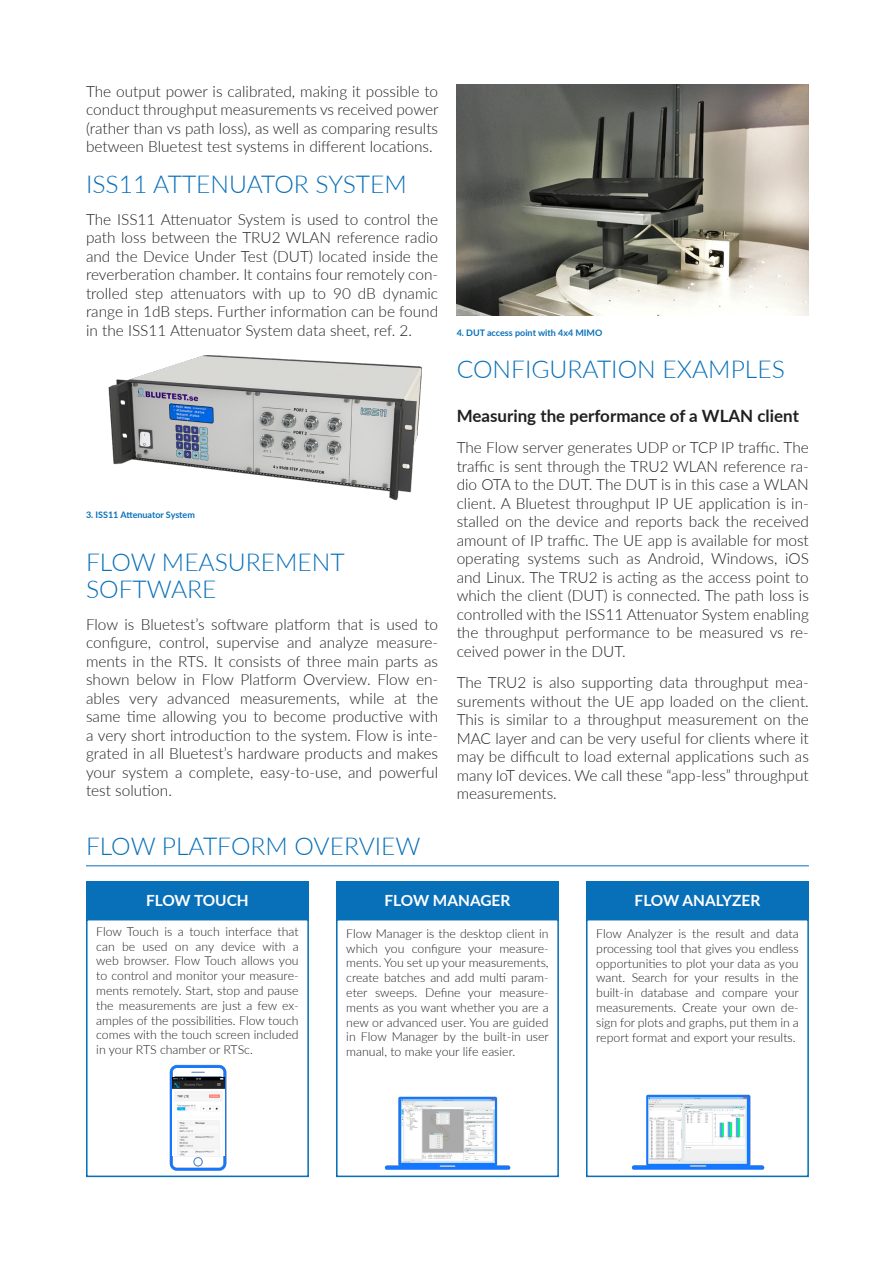
<style>
.page{position:relative;width:893px;height:1263px;background:#fff}
.page>*{position:absolute;margin:0;border:0;box-sizing:border-box;transform-origin:0 0}
.Headline_1{font:300 24.6px/27.8px "Lato";color:#0870b9}
.Headline_2{font:700 16.95px "Lato";color:#231f20}
.Application_Note_Basic_Paragraph{font:300 15.45px/18.5px "Lato";color:#231f20;text-align:justify}
.Rubrik_2{font:700 15.45px "Lato";color:#fff}
.t1{font:300 12.3px/14.9px "Lato";color:#231f20;text-align:justify}
.Caption_Application_Note{font:700 9px "Lato";color:#0870b9}
</style>
<div class="page">
<img style="left:108px;top:356px;width:314px;height:145px">
<img style="left:457px;top:84px;width:352px;height:232px">
<div style="left:336px;top:881px;width:223px;height:38px;background:#0870b9"></div>
<div style="left:586px;top:881px;width:223px;height:38px;background:#0870b9"></div>
<div style="left:336px;top:919px;width:223px;height:258px;border:2px solid #0870b9"></div>
<hr style="left:86px;top:865px;width:723px;height:1px;background:#0870b9">
<div style="left:586px;top:919px;width:223px;height:258px;border:2px solid #0870b9"></div>
<div style="left:86px;top:881px;width:223px;height:38px;background:#0870b9"></div>
<div style="left:86px;top:919px;width:223px;height:258px;border:2px solid #0870b9"></div>
<img style="left:169px;top:1064px;width:58px;height:107px">
<img style="left:173px;top:1077px;width:51px;height:78px">
<img style="left:385px;top:1096px;width:126px;height:74px">
<img style="left:631px;top:1094px;width:133px;height:76px">
<img style="left:649px;top:1097px;width:98px;height:66px">
<img style="left:402px;top:1100px;width:93px;height:62px">
<p class="Application_Note_Basic_Paragraph" style="left:86px;top:81px;width:354px">The output power is calibrated, making it possible to conduct throughput measurements vs received power (rather than vs path loss), as well as comparing results between Bluetest test systems in different locations.</p>
<p class="Headline_1" style="left:86px;top:169px;width:322px">ISS11 ATTENUATOR SYSTEM</p>
<p class="Application_Note_Basic_Paragraph" style="left:86px;top:209px;width:354px">The ISS11 Attenuator System is used to control the path loss between the TRU2 WLAN reference radio and the Device Under Test (DUT) located inside the reverberation chamber. It contains four remotely con&shy;trolled step attenuators with up to 90 dB dynamic range in 1dB steps. Further information can be found in the ISS11 Attenuator System data sheet, ref. 2.</p>
<p class="Caption_Application_Note" style="left:86px;top:508px;width:110px">3. ISS11 Attenuator System</p>
<p class="Headline_1" style="left:86px;top:547px;width:260px">FLOW MEASUREMENT<br>SOFTWARE</p>
<p class="Application_Note_Basic_Paragraph" style="left:86px;top:614px;width:354px">Flow is Bluetest’s software platform that is used to configure, control, supervise and analyze measure&shy;ments in the RTS. It consists of three main parts as shown below in Flow Platform Overview. Flow en&shy;ables very advanced measurements, while at the same time allowing you to become productive with a very short introduction to the system. Flow is inte&shy;grated in all Bluetest’s hardware products and makes your system a complete, easy-to-use, and powerful test solution.</p>
<p class="Headline_1" style="left:86px;top:831px;width:336px">FLOW PLATFORM OVERVIEW</p>
<p class="Caption_Application_Note" style="left:457px;top:326px;width:147px">4. DUT access point with 4x4 MIMO</p>
<p class="Headline_1" style="left:457px;top:355px;width:330px">CONFIGURATION EXAMPLES</p>
<p class="Headline_2" style="left:457px;top:403px;width:344px">Measuring the performance of a WLAN client</p>
<p class="Application_Note_Basic_Paragraph" style="left:457px;top:438px;width:354px">The Flow server generates UDP or TCP IP traffic. The traffic is sent through the TRU2 WLAN reference ra&shy;dio OTA to the DUT. The DUT is in this case a WLAN client. A Bluetest throughput IP UE application is in&shy;stalled on the device and reports back the received amount of IP traffic. The UE app is available for most operating systems such as Android, Windows, iOS and Linux. The TRU2 is acting as the access point to which the client (DUT) is connected. The path loss is controlled with the ISS11 Attenuator System enabling the throughput performance to be measured vs re&shy;ceived power in the DUT.</p>
<p class="Application_Note_Basic_Paragraph" style="left:457px;top:673px;width:354px">The TRU2 is also supporting data throughput mea&shy;surements without the UE app loaded on the client.<br>This is similar to a throughput measurement on the MAC layer and can be very useful for clients where it may be difficult to load external applications such as many IoT devices. We call these “app-less” throughput measurements.</p>
<p class="Rubrik_2" style="left:146px;top:889px;width:104px">FLOW TOUCH</p>
<p class="t1" style="left:96px;top:923px;width:204px">Flow Touch is a touch interface that can be used on any device with a web browser. Flow Touch allows you to control and monitor your measure&shy;ments remotely. Start, stop and pause the measurements are just a few ex&shy;amples of the possibilities. Flow touch comes with the touch screen included in your RTS chamber or RTSc.</p>
<p class="Rubrik_2" style="left:385px;top:889px;width:127px">FLOW MANAGER</p>
<p class="Rubrik_2" style="left:635px;top:889px;width:127px">FLOW ANALYZER</p>
<p class="t1" style="left:346px;top:925px;width:204px">Flow Manager is the desktop client in which you configure your measure&shy;ments. You set up your measurements, create batches and add multi param&shy;eter sweeps. Define your measure&shy;ments as you want whether you are a new or advanced user. You are guided in Flow Manager by the built-in user manual, to make your life easier.</p>
<p class="t1" style="left:596px;top:926px;width:204px">Flow Analyzer is the result and data processing tool that gives you endless opportunities to plot your data as you want. Search for your results in the built-in database and compare your measurements. Create your own de&shy;sign for plots and graphs, put them in a report format and export your results.</p>
</div>
